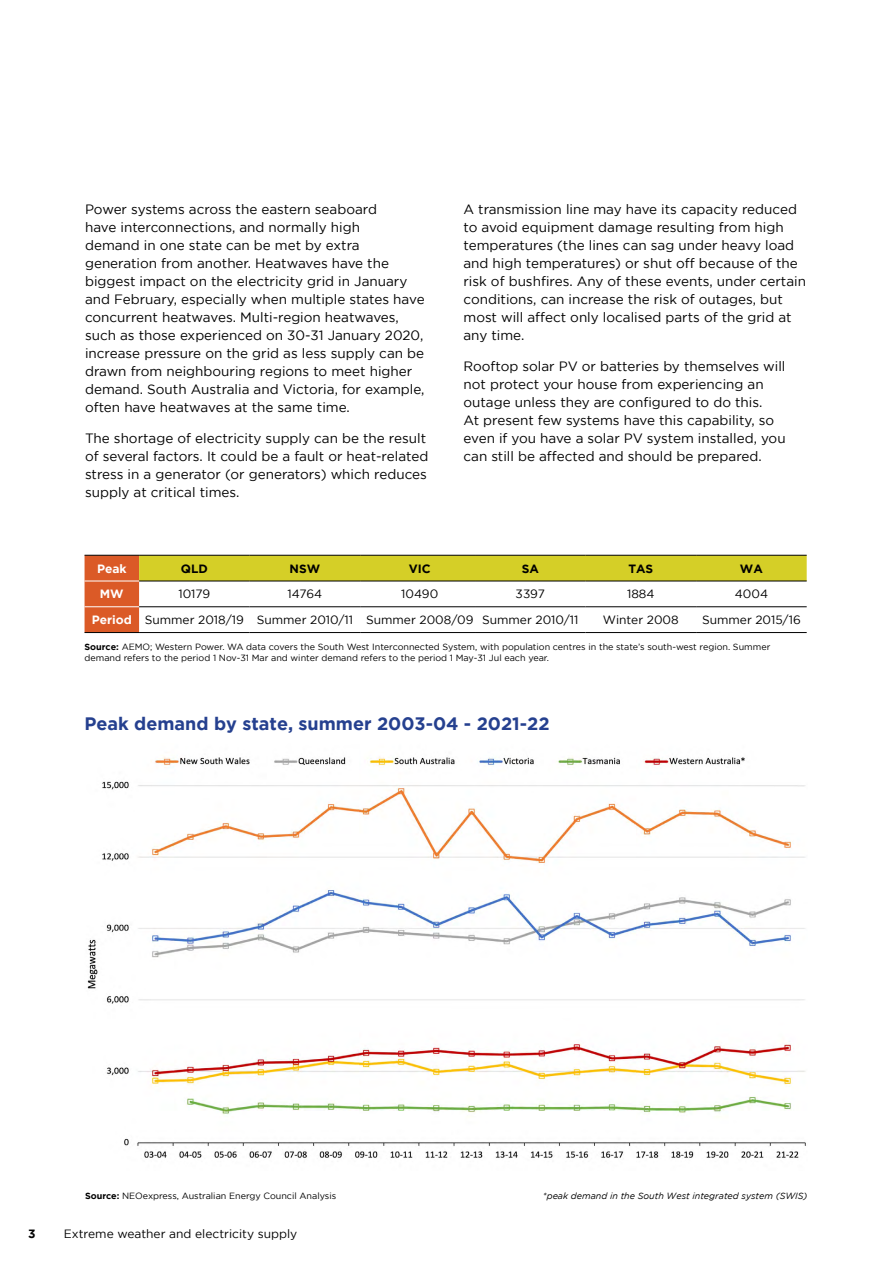
<style>
.page{position:relative;width:893px;height:1263px;background:#fff}
.page>*{position:absolute;margin:0;border:0;box-sizing:border-box;transform-origin:0 0}
.t1{font:700 18px "Gotham";color:#25408f}
.t2{font:13.5px/18px "Gotham";color:#000}
.t3{font:12px "Gotham";color:#000}
.t4{font:700 12px "Gotham";color:#000}
.t5{font:700 12px "Gotham";color:#fff}
.t6{font:9px/10.5px "Gotham";color:#000}
.t7{font:italic 9px "Gotham";color:#000}
.s1{font-weight:700;color:#fff}
.s2{font-weight:700}
</style>
<div class="page">
<svg style="left:85px;top:556px;width:722px;height:76px"></svg>
<hr style="left:139px;top:581px;width:111px;height:1px;background:#000">
<hr style="left:250px;top:581px;width:110px;height:1px;background:#000">
<hr style="left:360px;top:581px;width:115px;height:1px;background:#000">
<hr style="left:475px;top:581px;width:111px;height:1px;background:#000">
<hr style="left:586px;top:581px;width:110px;height:1px;background:#000">
<hr style="left:696px;top:581px;width:111px;height:1px;background:#000">
<hr style="left:139px;top:606px;width:111px;height:1px;background:#000">
<hr style="left:250px;top:606px;width:110px;height:1px;background:#000">
<hr style="left:360px;top:606px;width:115px;height:1px;background:#000">
<hr style="left:475px;top:606px;width:111px;height:1px;background:#000">
<hr style="left:586px;top:606px;width:110px;height:1px;background:#000">
<hr style="left:696px;top:606px;width:111px;height:1px;background:#000">
<hr style="left:85px;top:581px;width:54px;height:1px;background:#fff">
<hr style="left:85px;top:606px;width:54px;height:1px;background:#fff">
<hr style="left:85px;top:632px;width:54px;height:1px;background:#000">
<hr style="left:139px;top:632px;width:111px;height:1px;background:#000">
<hr style="left:250px;top:632px;width:110px;height:1px;background:#000">
<hr style="left:360px;top:632px;width:115px;height:1px;background:#000">
<hr style="left:475px;top:632px;width:111px;height:1px;background:#000">
<hr style="left:586px;top:632px;width:110px;height:1px;background:#000">
<hr style="left:696px;top:632px;width:111px;height:1px;background:#000">
<hr style="left:85px;top:555px;width:54px;height:1px;background:#000">
<hr style="left:139px;top:555px;width:111px;height:1px;background:#000">
<hr style="left:250px;top:555px;width:110px;height:1px;background:#000">
<hr style="left:360px;top:555px;width:115px;height:1px;background:#000">
<hr style="left:475px;top:555px;width:111px;height:1px;background:#000">
<hr style="left:586px;top:555px;width:110px;height:1px;background:#000">
<hr style="left:696px;top:555px;width:111px;height:1px;background:#000">
<img style="left:87px;top:756px;width:719px;height:403px">
<p class="t2" style="left:85px;top:200px;width:341px">Power systems across the eastern seaboard<br>have interconnections, and normally high<br>demand in one state can be met by extra generation from another. Heatwaves have the biggest impact on the electricity grid in January and February, especially when multiple states have concurrent heatwaves. Multi-region heatwaves, such as those experienced on 30-31 January 2020, increase pressure on the grid as less supply can be drawn from neighbouring regions to meet higher demand. South Australia and Victoria, for example, often have heatwaves at the same time.</p>
<p class="t2" style="left:85px;top:429px;width:345px">The shortage of electricity supply can be the result of several factors. It could be a fault or heat-related stress in a generator (or generators) which reduces supply at critical times.</p>
<p class="t2" style="left:463px;top:200px;width:344px">A transmission line may have its capacity reduced to avoid equipment damage resulting from high temperatures (the lines can sag under heavy load and high temperatures) or shut off because of the risk of bushfires. Any of these events, under certain conditions, can increase the risk of outages, but most will affect only localised parts of the grid at any time.</p>
<p class="t2" style="left:463px;top:357px;width:324px">Rooftop solar PV or batteries by themselves will not protect your house from experiencing an outage unless they are configured to do this.<br>At present few systems have this capability, so even if you have a solar PV system installed, you can still be affected and should be prepared.</p>
<p class="t5" style="left:97px;top:561px;width:31px">Peak</p>
<p class="t4" style="left:181px;top:561px;width:29px">QLD</p>
<p class="t4" style="left:290px;top:561px;width:32px">NSW</p>
<p class="t4" style="left:409px;top:561px;width:23px">VIC</p>
<p class="t4" style="left:522px;top:561px;width:19px">SA</p>
<p class="t4" style="left:628px;top:561px;width:26px">TAS</p>
<p class="t4" style="left:740px;top:561px;width:24px">WA</p>
<p class="t5" style="left:100px;top:587px;width:25px">MW</p>
<p class="t3" style="left:178px;top:587px;width:33px">10179</p>
<p class="t3" style="left:288px;top:587px;width:36px">14764</p>
<p class="t3" style="left:401px;top:587px;width:39px">10490</p>
<p class="t3" style="left:516px;top:587px;width:31px">3397</p>
<p class="t3" style="left:627px;top:587px;width:29px">1884</p>
<p class="t3" style="left:735px;top:587px;width:35px">4004</p>
<p class="t3" style="left:92px;top:613px;width:488px"><span class="s1">Period</span> Summer 2018/19 Summer 2010/11 Summer 2008/09 Summer 2010/11</p>
<p class="t3" style="left:603px;top:613px;width:77px">Winter 2008</p>
<p class="t3" style="left:702px;top:613px;width:100px">Summer 2015/16</p>
<p class="t6" style="left:85px;top:642px;width:687px"><span class="s2">Source:</span> AEMO; Western Power. WA data covers the South West Interconnected System, with population centres in the state’s south-west region. Summer demand refers to the period 1 Nov-31 Mar and winter demand refers to the period 1 May-31 Jul each year.</p>
<h1 class="t1" style="left:85px;top:713px;width:467px">Peak demand by state, summer 2003-04 - 2021-22</h1>
<p class="t6" style="left:85px;top:1190px;width:253px"><span class="s2">Source:</span> NEOexpress, Australian Energy Council Analysis</p>
<p class="t7" style="left:543px;top:1191px;width:266px">*peak demand in the South West integrated system (SWIS)</p>
<p class="t4" style="left:28px;top:1227px;width:9px">3</p>
<p class="t3" style="left:64px;top:1227px;width:235px">Extreme weather and electricity supply</p>
</div>
